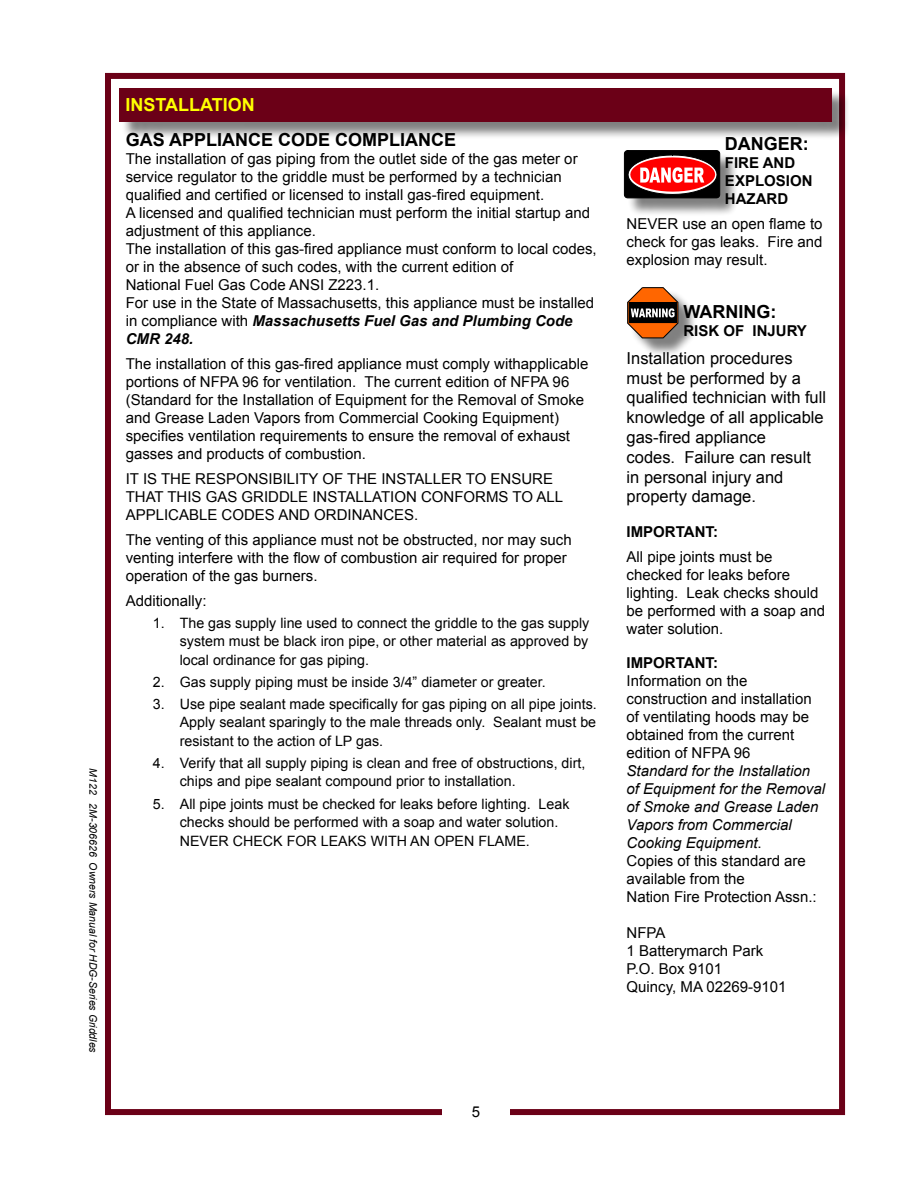
<style>
.page{position:relative;width:918px;height:1188px;background:#fff}
.page>*{position:absolute;margin:0;border:0;box-sizing:border-box;transform-origin:0 0}
.t1{font:700 18px "Arial";color:#000}
.t2{font:700 18px "Arial";color:#ff0}
.t3{font:16.5px/19.8px "Arial";color:#000}
.t4{font:15px/18px "Arial";color:#000}
.t5{font:italic 15px/18px "Arial";color:#000}
.t6{font:700 15px/18px "Arial";color:#000}
.t7{font:14.25px/18.5px "Arial";color:#000;text-align:justify}
.t8{font:italic 10.5px "Arial";color:#000}
.s1{font-weight:700;font-style:italic}
.s2{font-style:normal}
</style>
<div class="page">
<div style="left:105px;top:73px;width:740px;height:1042px;border:6px solid #6b0017"></div>
<div style="left:121px;top:90px;width:729px;height:50px;background:#000;opacity:.5"></div>
<div style="left:119px;top:88px;width:713px;height:34px;background:#6b0017"></div>
<div style="left:442px;top:1102px;width:68px;height:21px;background:#fff"></div>
<div style="left:629px;top:290px;width:68px;height:67px;background:#000;opacity:.5"></div>
<svg style="left:627px;top:287px;width:51px;height:51px;background:#9e633d"></svg>
<div style="left:627px;top:153px;width:111px;height:64px;background:#000;opacity:.5"></div>
<svg style="left:624px;top:151px;width:96px;height:47px;background:#953838"></svg>
<p class="t8" style="left:100px;top:768px;width:286px;rotate:90deg">M122 2M-306626 Owners Manual for HDG-Series Griddles</p>
<p class="t2" style="left:126px;top:93px;width:131px">INSTALLATION</p>
<p class="t1" style="left:126px;top:128px;width:332px">GAS APPLIANCE CODE COMPLIANCE</p>
<p class="t4" style="left:126px;top:150px;width:473px">The installation of gas piping from the outlet side of the gas meter or service regulator to the griddle must be performed by a technician qualified and certified or licensed to install gas-fired equipment.<br>A licensed and qualified technician must perform the initial startup and adjustment of this appliance.<br>The installation of this gas-fired appliance must conform to local codes, or in the absence of such codes, with the current edition of<br>National Fuel Gas Code ANSI Z223.1.<br>For use in the State of Massachusetts, this appliance must be installed in compliance with <span class="s1">Massachusetts Fuel Gas and Plumbing Code CMR 248.</span></p>
<p class="t4" style="left:126px;top:355px;width:464px">The installation of this gas-fired appliance must comply withapplicable portions of NFPA 96 for ventilation. The current edition of NFPA 96 (Standard for the Installation of Equipment for the Removal of Smoke and Grease Laden Vapors from Commercial Cooking Equipment) specifies ventilation requirements to ensure the removal of exhaust gasses and products of combustion.</p>
<p class="t4" style="left:126px;top:470px;width:439px">IT IS THE RESPONSIBILITY OF THE INSTALLER TO ENSURE<br>THAT THIS GAS GRIDDLE INSTALLATION CONFORMS TO ALL<br>APPLICABLE CODES AND ORDINANCES.</p>
<p class="t4" style="left:126px;top:531px;width:448px">The venting of this appliance must not be obstructed, nor may such venting interfere with the flow of combustion air required for proper operation of the gas burners.</p>
<p class="t4" style="left:126px;top:592px;width:82px">Additionally:</p>
<p class="t7" style="left:180px;top:614px;width:411px;text-indent:-27px">1. The gas supply line used to connect the griddle to the gas supply system must be black iron pipe, or other material as approved by local ordinance for gas piping.</p>
<p class="t7" style="left:153px;top:673px;width:394px">2. Gas supply piping must be inside 3/4” diameter or greater.</p>
<p class="t7" style="left:180px;top:695px;width:419px;text-indent:-27px">3. Use pipe sealant made specifically for gas piping on all pipe joints.<br>Apply sealant sparingly to the male threads only. Sealant must be resistant to the action of LP gas.</p>
<p class="t7" style="left:180px;top:754px;width:407px;text-indent:-27px">4. Verify that all supply piping is clean and free of obstructions, dirt, chips and pipe sealant compound prior to installation.</p>
<p class="t7" style="left:180px;top:794px;width:391px;text-align:left;text-indent:-27px">5. All pipe joints must be checked for leaks before lighting. Leak checks should be performed with a soap and water solution.<br>NEVER CHECK FOR LEAKS WITH AN OPEN FLAME.</p>
<p class="t4" style="left:472px;top:1103px;width:10px">5</p>
<p class="t1" style="left:725px;top:132px;width:85px">DANGER:</p>
<p class="t6" style="left:725px;top:154px;width:89px">FIRE AND<br>EXPLOSION<br>HAZARD</p>
<p class="t4" style="left:627px;top:215px;width:197px;text-align:justify">NEVER use an open flame to check for gas leaks. Fire and explosion may result.</p>
<p class="t1" style="left:683px;top:299px;width:94px">WARNING:</p>
<p class="t6" style="left:683px;top:322px;width:125px">RISK OF INJURY</p>
<p class="t3" style="left:627px;top:348px;width:201px">Installation procedures must be performed by a qualified technician with full knowledge of all applicable gas-fired appliance<br>codes. Failure can result in personal injury and property damage.</p>
<p class="t6" style="left:627px;top:523px;width:93px">IMPORTANT:</p>
<p class="t4" style="left:627px;top:548px;width:200px">All pipe joints must be checked for leaks before lighting. Leak checks should be performed with a soap and water solution.</p>
<p class="t6" style="left:627px;top:654px;width:93px">IMPORTANT:</p>
<p class="t4" style="left:627px;top:672px;width:187px">Information on the construction and installation of ventilating hoods may be obtained from the current edition of NFPA 96</p>
<p class="t5" style="left:627px;top:762px;width:200px">Standard for the Installation of Equipment for the Removal of Smoke and Grease Laden<br>Vapors from Commercial<br>Cooking Equipment<span class="s2">.<br>Copies of this standard are available from the<br>Nation Fire Protection Assn.:</span></p>
<p class="t4" style="left:627px;top:924px;width:161px">NFPA<br>1 Batterymarch Park<br>P.O. Box 9101<br>Quincy, MA 02269-9101</p>
</div>
